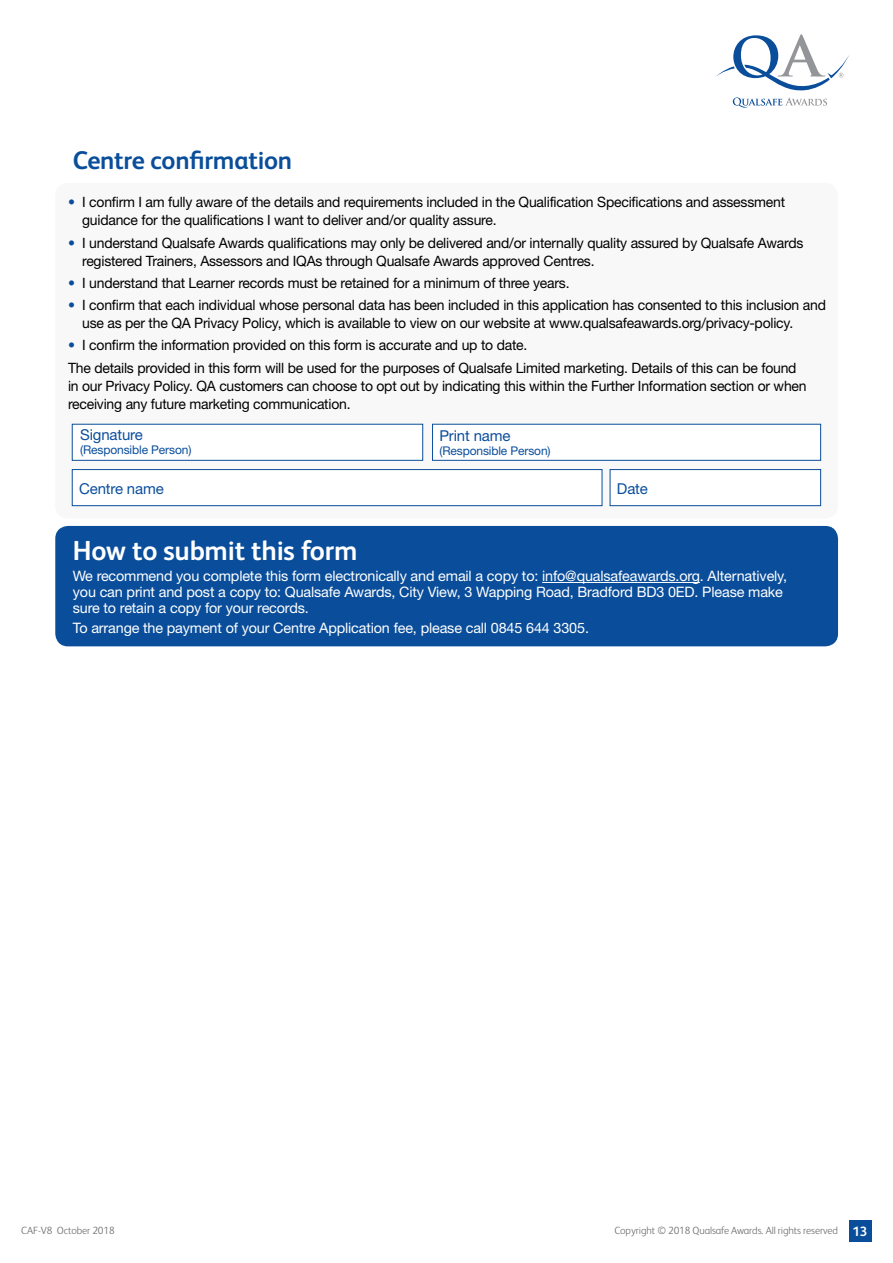
<style>
.page{position:relative;width:893px;height:1263px;background:#fff}
.page>*{position:absolute;margin:0;border:0;box-sizing:border-box;transform-origin:0 0}
.Main_Heading{font:700 27.6px "FS Albert";letter-spacing:-.01em;color:#fff}
.Main_Heading-2{font:700 25.5px "FS Albert";letter-spacing:-.01em;color:#0a4e9b}
.BODY{font:15px "Helvetica Neue LT";letter-spacing:-.01em;color:#0a4e9b}
.BODY-2{font:14.4px/15.8px "Helvetica Neue LT";letter-spacing:-.01em;color:#fff}
.BODY-3{font:14.25px/18px "Helvetica Neue LT";letter-spacing:-.015em;color:#000}
.BODY-4{font:12px "Helvetica Neue LT";letter-spacing:-.01em;color:#0a4e9b}
.t1{font:300 10.5px "FS Albert";letter-spacing:-.01em;color:#6d6e71}
.s1{color:#0a4e9b}
.s2{font-weight:700;font-size:13.5px;color:#fff}
</style>
<div class="page">
<svg style="left:716px;top:34px;width:133px;height:74px"></svg>
<div style="left:849px;top:1220px;width:23px;height:22px;background:#0a4e9b"></div>
<div style="left:55px;top:526px;width:783px;height:120px;background:#0a4e9b;border-radius:13px"></div>
<div style="left:55px;top:183px;width:783px;height:335px;background:#f8f8f8;border-radius:13px"></div>
<hr style="left:542px;top:582px;width:158px;height:1px;background:#fff">
<div style="left:72px;top:424px;width:351px;height:37px;background:#fff;border:1px solid #0a4e9b"></div>
<div style="left:432px;top:424px;width:389px;height:37px;background:#fff;border:1px solid #0a4e9b"></div>
<div style="left:72px;top:469px;width:530px;height:37px;background:#fff;border:1px solid #0a4e9b"></div>
<div style="left:610px;top:469px;width:211px;height:37px;background:#fff;border:1px solid #0a4e9b"></div>
<p class="Main_Heading-2" style="left:73px;top:146px;width:221px">Centre confirmation</p>
<p class="BODY-3" style="left:82px;top:193px;width:704px;text-indent:-14px"><span class="s1">•</span> I confirm I am fully aware of the details and requirements included in the Qualification Specifications and assessment guidance for the qualifications I want to deliver and/or quality assure.</p>
<p class="BODY-3" style="left:82px;top:233px;width:723px;text-indent:-14px"><span class="s1">•</span> I understand Qualsafe Awards qualifications may only be delivered and/or internally quality assured by Qualsafe Awards registered Trainers, Assessors and IQAs through Qualsafe Awards approved Centres.</p>
<p class="BODY-3" style="left:68px;top:273px;width:503px"><span class="s1">•</span> I understand that Learner records must be retained for a minimum of three years.</p>
<p class="BODY-3" style="left:82px;top:296px;width:745px;text-indent:-14px"><span class="s1">•</span> I confirm that each individual whose personal data has been included in this application has consented to this inclusion and use as per the QA Privacy Policy, which is available to view on our website at www.qualsafeawards.org/privacy-policy.</p>
<p class="BODY-3" style="left:68px;top:336px;width:461px"><span class="s1">•</span> I confirm the information provided on this form is accurate and up to date.</p>
<p class="BODY-3" style="left:68px;top:358px;width:740px">The details provided in this form will be used for the purposes of Qualsafe Limited marketing. Details of this can be found in our Privacy Policy. QA customers can choose to opt out by indicating this within the Further Information section or when receiving any future marketing communication.</p>
<p class="BODY" style="left:80px;top:426px;width:64px">Signature</p>
<p class="BODY-4" style="left:80px;top:442px;width:113px">(Responsible Person)</p>
<p class="BODY" style="left:439px;top:427px;width:73px">Print name</p>
<p class="BODY-4" style="left:439px;top:443px;width:113px">(Responsible Person)</p>
<p class="BODY" style="left:79px;top:479px;width:86px">Centre name</p>
<p class="BODY" style="left:617px;top:479px;width:32px">Date</p>
<p class="Main_Heading" style="left:73px;top:535px;width:286px">How to submit this form</p>
<p class="BODY-2" style="left:73px;top:568px;width:716px">We recommend you complete this form electronically and email a copy to: info@qualsafeawards.org. Alternatively, you can print and post a copy to: Qualsafe Awards, City View, 3 Wapping Road, Bradford BD3 0ED. Please make sure to retain a copy for your records.</p>
<p class="BODY-2" style="left:73px;top:619px;width:518px">To arrange the payment of your Centre Application fee, please call 0845 644 3305.</p>
<p class="t1" style="left:21px;top:1224px;width:95px">CAF-V8 October 2018</p>
<p class="t1" style="left:615px;top:1224px;width:254px">Copyright © 2018 Qualsafe Awards. All rights reserved <span class="s2">13</span></p>
</div>
